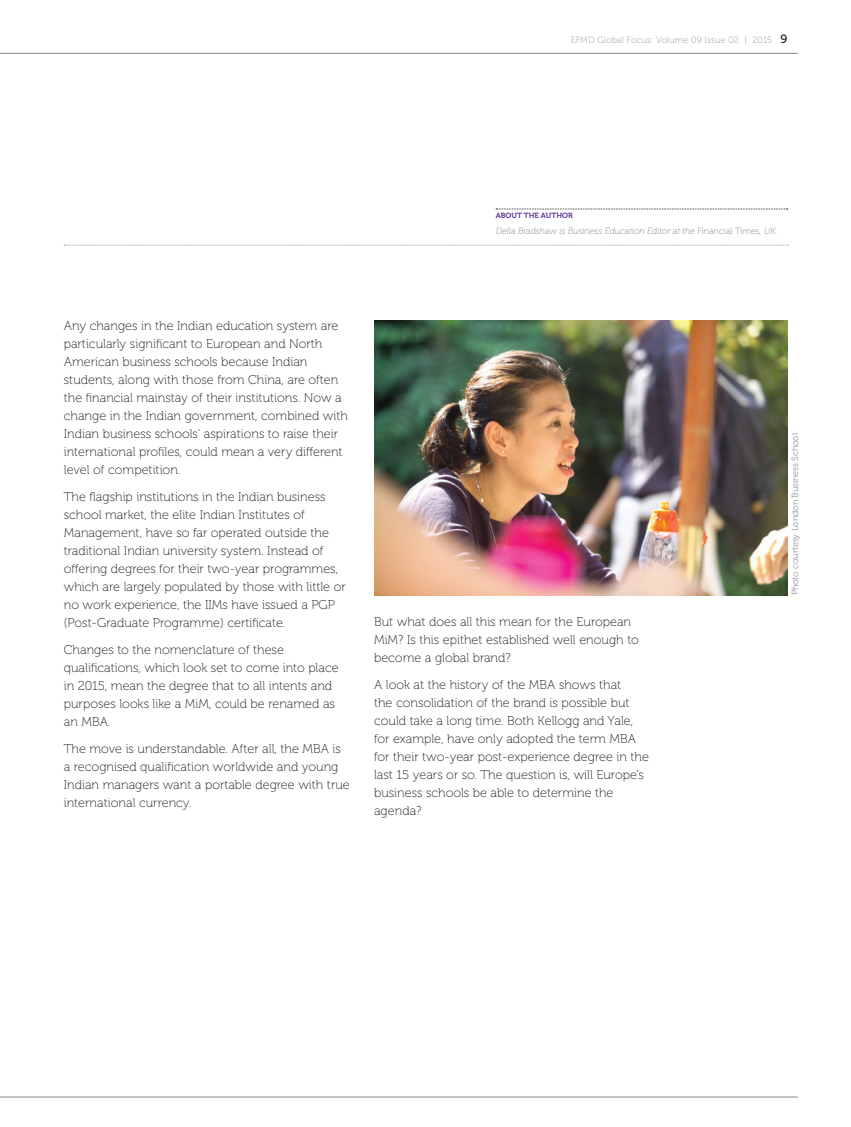
<style>
.page{position:relative;width:851px;height:1127px;background:#fff}
.page>*{position:absolute;margin:0;border:0;box-sizing:border-box;transform-origin:0 0}
.t1{font:12.75px/18px "Museo 100";color:#231f20}
.t2{font:italic 9px "Museo 100";color:#808285}
.t3{font:9px "Museo 100";letter-spacing:.02em;color:#939598}
.t4{font:9px "Museo 300";letter-spacing:-.01em;color:#939598}
.t5{font:7.5px "Museo 700";color:#5a3193}
.s1{font-family:"Museo 500";font-size:12px;color:#231f20}
.s2{font-style:normal}
</style>
<div class="page">
<hr style="left:0;top:53px;width:797px;height:1px;background:#808285">
<hr style="left:0;top:1097px;width:797px;height:1px;background:#808285">
<img style="left:374px;top:320px;width:413px;height:275px">
<svg style="left:496px;top:209px;width:291px;height:1px"></svg>
<svg style="left:64px;top:245px;width:724px;height:1px"></svg>
<p class="t3" style="left:570px;top:35px;width:218px">EFMD Global Focus: Volume 09 Issue 02 | 2015 <span class="s1">9</span></p>
<p class="t5" style="left:495px;top:211px;width:79px">ABOUT THE AUTHOR</p>
<p class="t2" style="left:495px;top:226px;width:283px">Della Bradshaw is Business Education Editor at the <span class="s2">Financial Times</span>, UK.</p>
<p class="t1" style="left:64px;top:316px;width:285px">Any changes in the Indian education system are particularly significant to European and North American business schools because Indian students, along with those from China, are often the financial mainstay of their institutions. Now a change in the Indian government, combined with Indian business schools’ aspirations to raise their international profiles, could mean a very different level of competition.</p>
<p class="t1" style="left:64px;top:487px;width:283px">The flagship institutions in the Indian business school market, the elite Indian Institutes of Management, have so far operated outside the traditional Indian university system. Instead of offering degrees for their two-year programmes, which are largely populated by those with little or no work experience, the IIMs have issued a PGP (Post-Graduate Programme) certificate.</p>
<p class="t1" style="left:64px;top:641px;width:276px">Changes to the nomenclature of these qualifications, which look set to come into place in 2015, mean the degree that to all intents and purposes looks like a MiM, could be renamed as an MBA.</p>
<p class="t1" style="left:64px;top:740px;width:287px">The move is understandable. After all, the MBA is a recognised qualification worldwide and young Indian managers want a portable degree with true international currency.</p>
<p class="t1" style="left:374px;top:613px;width:266px">But what does all this mean for the European<br>MiM? Is this epithet established well enough to become a global brand?</p>
<p class="t1" style="left:374px;top:676px;width:276px">A look at the history of the MBA shows that<br>the consolidation of the brand is possible but could take a long time. Both Kellogg and Yale, for example, have only adopted the term MBA for their two-year post-experience degree in the last 15 years or so. The question is, will Europe’s business schools be able to determine the agenda?</p>
<p class="t4" style="left:790px;top:595px;width:164px;rotate:-90deg">Photo courtesy London Business School</p>
</div>
